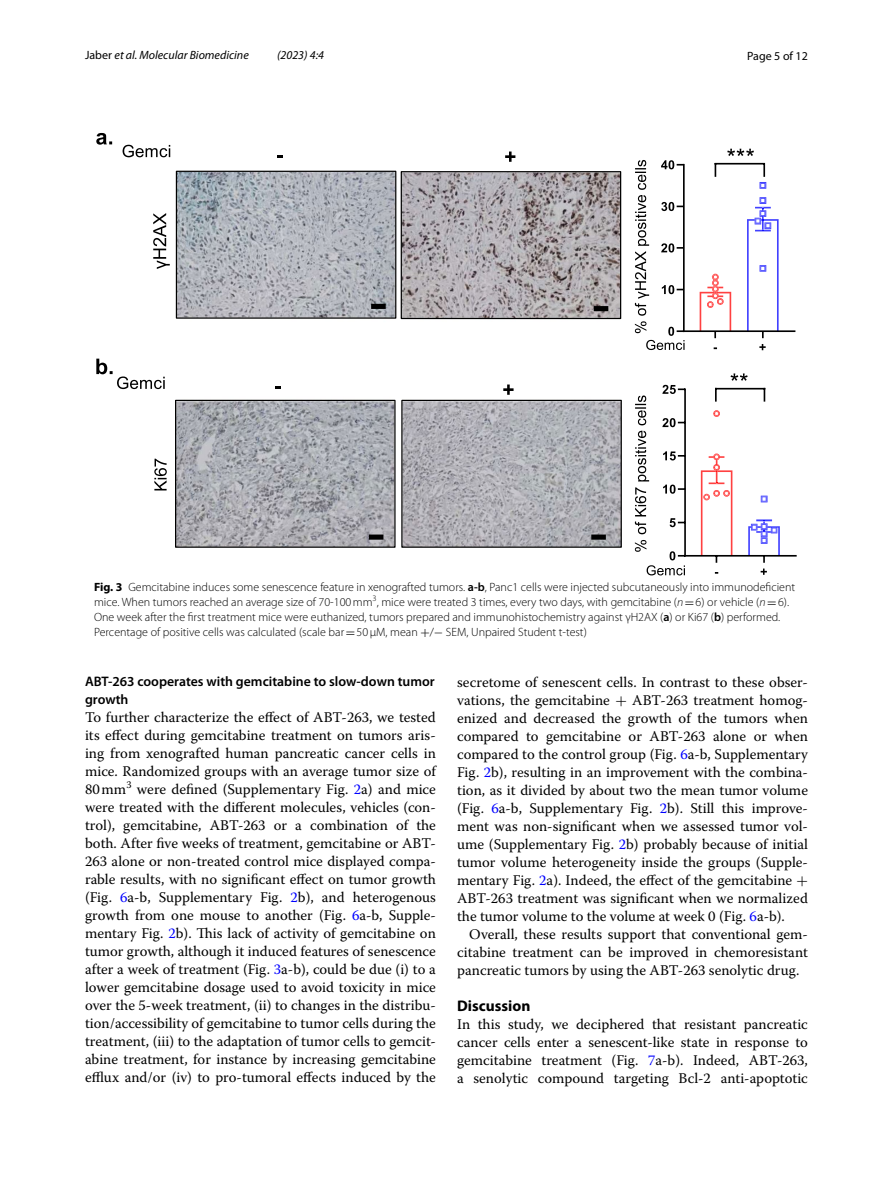
<style>
.page{position:relative;width:893px;height:1187px;background:#fff}
.page>*{position:absolute;margin:0;border:0;box-sizing:border-box;transform-origin:0 0}
.t1{font:700 15.45px "Myriad Pro";color:#000}
.t2{font:14.7px/18px "Warnock Pro";color:#000;text-align:justify}
.t3{font:600 13.8px/18px "Myriad Pro";color:#000}
.t4{font:300 12px/15px "Myriad Pro";color:#000}
.t5{font:italic 12px "Myriad Pro";color:#000}
.t6{font:12px "Myriad Pro";color:#000}
.s1{font-style:normal}
.s2{font-weight:700}
.s3{font-weight:600}
.s4{font-style:italic}
.s5{font-family:"MTSY";font-weight:400}
.s6{color:#00f}
.s7{font-family:"MTSY"}
</style>
<div class="page">
<svg style="left:153px;top:213px;width:17px;height:56px"></svg>
<svg style="left:154px;top:458px;width:13px;height:32px"></svg>
<svg style="left:175px;top:170px;width:447px;height:150px;background:#a7a7ac"></svg>
<div style="left:371px;top:304px;width:15px;height:5px;background:#000"></div>
<div style="left:594px;top:306px;width:14px;height:5px;background:#000"></div>
<svg style="left:175px;top:399px;width:447px;height:149px;background:#a8a9ae"></svg>
<div style="left:369px;top:534px;width:14px;height:5px;background:#000"></div>
<div style="left:591px;top:534px;width:15px;height:5px;background:#000"></div>
<svg style="left:96px;top:133px;width:16px;height:12px"></svg>
<svg style="left:714px;top:344px;width:52px;height:6px"></svg>
<hr style="left:683px;top:330px;width:112px;height:2px;background:#000">
<svg style="left:747px;top:197px;width:32px;height:141px"></svg>
<svg style="left:700px;top:274px;width:31px;height:64px"></svg>
<svg style="left:635px;top:160px;width:50px;height:190px"></svg>
<svg style="left:96px;top:358px;width:69px;height:31px"></svg>
<svg style="left:275px;top:386px;width:6px;height:3px"></svg>
<svg style="left:503px;top:384px;width:11px;height:11px"></svg>
<svg style="left:123px;top:145px;width:47px;height:12px"></svg>
<svg style="left:277px;top:155px;width:6px;height:2px"></svg>
<svg style="left:505px;top:151px;width:10px;height:11px"></svg>
<svg style="left:715px;top:568px;width:52px;height:6px"></svg>
<hr style="left:684px;top:555px;width:113px;height:1px;background:#000">
<hr style="left:684px;top:388px;width:2px;height:168px;background:#000">
<svg style="left:635px;top:385px;width:50px;height:190px"></svg>
<svg style="left:761px;top:495px;width:6px;height:7px"></svg>
<svg style="left:748px;top:519px;width:32px;height:43px"></svg>
<svg style="left:713px;top:410px;width:7px;height:7px"></svg>
<svg style="left:701px;top:453px;width:31px;height:109px"></svg>
<svg style="left:715px;top:389px;width:2px;height:12px"></svg>
<hr style="left:715px;top:388px;width:50px;height:1px;background:#000">
<svg style="left:764px;top:389px;width:1px;height:12px"></svg>
<svg style="left:730px;top:373px;width:18px;height:8px"></svg>
<svg style="left:715px;top:164px;width:1px;height:13px"></svg>
<hr style="left:715px;top:163px;width:50px;height:1px;background:#000">
<svg style="left:759px;top:163px;width:7px;height:26px"></svg>
<svg style="left:727px;top:149px;width:27px;height:7px"></svg>
<p class="t5" style="left:85px;top:48px;width:165px"><span class="s1">Jaber</span> et al. Molecular Biomedicine</p>
<p class="t5" style="left:277px;top:48px;width:48px">(2023) 4:4</p>
<p class="t6" style="left:747px;top:48px;width:62px">Page 5 of 12</p>
<p class="t4" style="left:94px;top:579px;width:703px"><span class="s2">Fig. 3</span> Gemcitabine induces some senescence feature in xenografted tumors. <span class="s3">a-b</span>, Panc1 cells were injected subcutaneously into immunodeficient mice. When tumors reached an average size of 70-100 -mm<sup>3</sup>, mice were treated 3 times, every two days, with gemcitabine (<span class="s4">n</span><span class="s5">=</span>6) or vehicle (<span class="s4">n</span><span class="s5">=</span>6).<br>One week after the first treatment mice were euthanized, tumors prepared and immunohistochemistry against γH2AX (<span class="s3">a</span>) or Ki67 (<span class="s3">b</span>) performed.<br>Percentage of positive cells was calculated (scale bar<span class="s5">=</span>50μM, mean <span class="s5">+</span>/<span class="s5">−</span> SEM, Unpaired Student t-test)</p>
<p class="t3" style="left:85px;top:672px;width:351px">ABT‑263 cooperates with gemcitabine to slow‑down tumor growth</p>
<p class="t2" style="left:85px;top:708px;width:352px">To further characterize the effect of ABT-263, we tested its effect during gemcitabine treatment on tumors aris&shy;ing from xenografted human pancreatic cancer cells in mice. Randomized groups with an average tumor size of 80 -mm<sup>3</sup> were defined (Supplementary Fig. <span class="s6">2</span>a) and mice were treated with the different molecules, vehicles (con&shy;trol), gemcitabine, ABT-263 or a combination of the both. After five weeks of treatment, gemcitabine or ABT-263 alone or non-treated control mice displayed compa&shy;rable results, with no significant effect on tumor growth (Fig. <span class="s6">6</span>a-b, Supplementary Fig. <span class="s6">2</span>b), and heterogenous growth from one mouse to another (Fig. <span class="s6">6</span>a-b, Supple&shy;mentary Fig. <span class="s6">2</span>b). This lack of activity of gemcitabine on tumor growth, although it induced features of senescence after a week of treatment (Fig. <span class="s6">3</span>a-b), could be due (i) to a lower gemcitabine dosage used to avoid toxicity in mice over the 5-week treatment, (ii) to changes in the distribu&shy;tion/accessibility of gemcitabine to tumor cells during the treatment, (iii) to the adaptation of tumor cells to gemcit&shy;abine treatment, for instance by increasing gemcitabine efflux and/or (iv) to pro-tumoral effects induced by the</p>
<p class="t2" style="left:457px;top:672px;width:352px">secretome of senescent cells. In contrast to these obser&shy;vations, the gemcitabine <span class="s7">+</span> ABT-263 treatment homog&shy;enized and decreased the growth of the tumors when compared to gemcitabine or ABT-263 alone or when compared to the control group (Fig. <span class="s6">6</span>a-b, Supplementary Fig. <span class="s6">2</span>b), resulting in an improvement with the combina&shy;tion, as it divided by about two the mean tumor volume (Fig. <span class="s6">6</span>a-b, Supplementary Fig. <span class="s6">2</span>b). Still this improve&shy;ment was non-significant when we assessed tumor vol&shy;ume (Supplementary Fig. <span class="s6">2</span>b) probably because of initial tumor volume heterogeneity inside the groups (Supple&shy;mentary Fig. <span class="s6">2</span>a). Indeed, the effect of the gemcitabine <span class="s7">+ </span>ABT-263 treatment was significant when we normalized the tumor volume to the volume at week 0 (Fig. <span class="s6">6</span>a-b).</p>
<p class="t2" style="left:457px;top:924px;width:352px;text-indent:12px">Overall, these results support that conventional gem&shy;citabine treatment can be improved in chemoresistant pancreatic tumors by using the ABT-263 senolytic drug.</p>
<p class="t1" style="left:457px;top:995px;width:75px">Discussion</p>
<p class="t2" style="left:457px;top:1014px;width:352px">In this study, we deciphered that resistant pancreatic cancer cells enter a senescent-like state in response to gemcitabine treatment (Fig. <span class="s6">7</span>a-b). Indeed, ABT-263, a senolytic compound targeting Bcl-2 anti-apoptotic</p>
</div>
